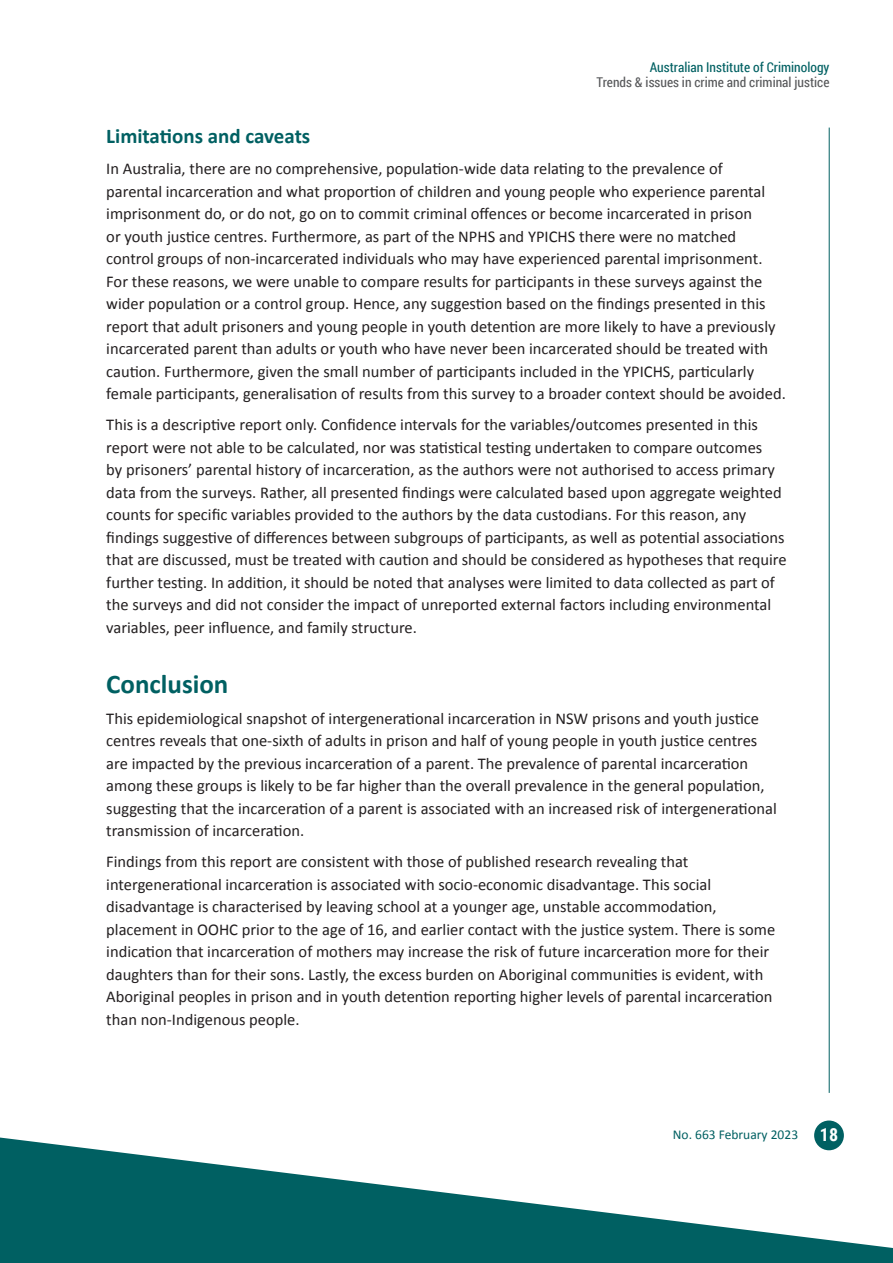
<style>
.page{position:relative;width:893px;height:1263px;background:#fff}
.page>*{position:absolute;margin:0;border:0;box-sizing:border-box;transform-origin:0 0}
.t1{font:700 27px "Calibri";color:#006062}
.t2{font:700 21px "Calibri";color:#006062}
.body{font:16.5px/22.5px "Calibri";color:#231f20}
.t3{font:13.5px "Roboto Condensed";color:#57585a}
.t4{font:13.5px "Roboto Condensed";color:#006062}
.t5{font:13.5px "Calibri";color:#006062}
.s1{font-family:"Roboto Condensed";font-weight:700;font-size:18px;color:#fff}
</style>
<div class="page">
<hr style="left:829px;top:128px;width:1px;height:965px;background:#006062">
<div style="left:814px;top:1120px;width:30px;height:30px;background:#006062;border-radius:50%"></div>
<svg style="left:0;top:1137px;width:893px;height:126px;fill:#006062"></svg>
<p class="t4" style="left:650px;top:58px;width:181px">Australian Institute of Criminology</p>
<p class="t3" style="left:597px;top:73px;width:234px">Trends &amp; issues in crime and criminal justice</p>
<h2 class="t2" style="left:106px;top:123px;width:206px">Limitations and caveats</h2>
<p class="body" style="left:106px;top:158px;width:681px">In Australia, there are no comprehensive, population-wide data relating to the prevalence of<br>parental incarceration and what proportion of children and young people who experience parental imprisonment do, or do not, go on to commit criminal offences or become incarcerated in prison<br>or youth justice centres. Furthermore, as part of the NPHS and YPICHS there were no matched control groups of non-incarcerated individuals who may have experienced parental imprisonment.<br>For these reasons, we were unable to compare results for participants in these surveys against the wider population or a control group. Hence, any suggestion based on the findings presented in this report that adult prisoners and young people in youth detention are more likely to have a previously incarcerated parent than adults or youth who have never been incarcerated should be treated with caution. Furthermore, given the small number of participants included in the YPICHS, particularly female participants, generalisation of results from this survey to a broader context should be avoided.</p>
<p class="body" style="left:106px;top:414px;width:682px">This is a descriptive report only. Confidence intervals for the variables/outcomes presented in this report were not able to be calculated, nor was statistical testing undertaken to compare outcomes<br>by prisoners’ parental history of incarceration, as the authors were not authorised to access primary data from the surveys. Rather, all presented findings were calculated based upon aggregate weighted counts for specific variables provided to the authors by the data custodians. For this reason, any findings suggestive of differences between subgroups of participants, as well as potential associations that are discussed, must be treated with caution and should be considered as hypotheses that require further testing. In addition, it should be noted that analyses were limited to data collected as part of the surveys and did not consider the impact of unreported external factors including environmental variables, peer influence, and family structure.</p>
<h1 class="t1" style="left:106px;top:666px;width:124px">Conclusion</h1>
<p class="body" style="left:106px;top:707px;width:672px">This epidemiological snapshot of intergenerational incarceration in NSW prisons and youth justice centres reveals that one-sixth of adults in prison and half of young people in youth justice centres are impacted by the previous incarceration of a parent. The prevalence of parental incarceration among these groups is likely to be far higher than the overall prevalence in the general population, suggesting that the incarceration of a parent is associated with an increased risk of intergenerational transmission of incarceration.</p>
<p class="body" style="left:106px;top:850px;width:670px">Findings from this report are consistent with those of published research revealing that intergenerational incarceration is associated with socio-economic disadvantage. This social disadvantage is characterised by leaving school at a younger age, unstable accommodation, placement in OOHC prior to the age of 16, and earlier contact with the justice system. There is some indication that incarceration of mothers may increase the risk of future incarceration more for their daughters than for their sons. Lastly, the excess burden on Aboriginal communities is evident, with Aboriginal peoples in prison and in youth detention reporting higher levels of parental incarceration than non-Indigenous people.</p>
<p class="t5" style="left:673px;top:1126px;width:167px">No. 663 February 2023 <span class="s1">18</span></p>
</div>
